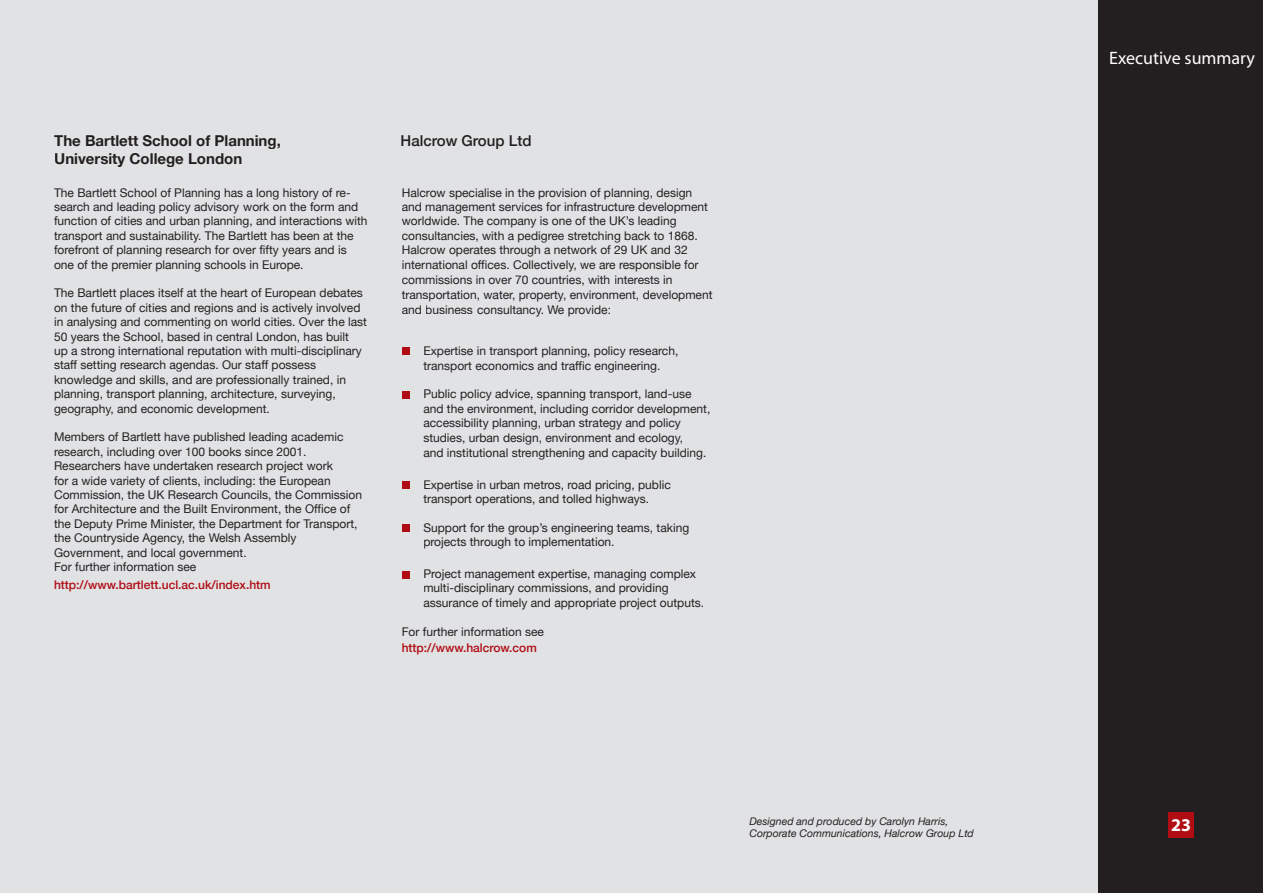
<style>
.page{position:relative;width:1263px;height:893px;background:#fff}
.page>*{position:absolute;margin:0;border:0;box-sizing:border-box;transform-origin:0 0}
.t1{font:18px "Myriad";color:#fff}
.t2{font:700 18px "Myriad";color:#fff}
.t3{font:700 15px/18px "Helvetica Neue";color:#231f20}
.t4{font:500 15px "Helvetica Neue";color:#231f20}
.t5{font:12px/14.4px "Helvetica Neue";color:#231f20}
.t6{font:500 12px "Helvetica Neue";color:#af0c14}
.t7{font:italic 10.5px/12.6px "Helvetica Neue";color:#231f20}
</style>
<div class="page">
<div style="left:1105px;top:0;width:158px;height:893px;background:#231f20"></div>
<div style="left:1168px;top:812px;width:26px;height:26px;background:#af0c14"></div>
<div style="left:0;top:0;width:1099px;height:893px;background:#e1e2e4"></div>
<div style="left:402px;top:347px;width:8px;height:8px;background:#af0c14"></div>
<div style="left:402px;top:391px;width:8px;height:8px;background:#af0c14"></div>
<div style="left:402px;top:524px;width:8px;height:8px;background:#af0c14"></div>
<div style="left:402px;top:481px;width:8px;height:8px;background:#af0c14"></div>
<div style="left:402px;top:570px;width:8px;height:8px;background:#af0c14"></div>
<div style="left:1099px;top:0;width:6px;height:893px;background:#231f20"></div>
<p class="t3" style="left:54px;top:131px;width:228px">The Bartlett School of Planning,<br>University College London</p>
<p class="t5" style="left:54px;top:185px;width:315px">The Bartlett School of Planning has a long history of re&shy;search and leading policy advisory work on the form and function of cities and urban planning, and interactions with transport and sustainability. The Bartlett has been at the forefront of planning research for over fifty years and is one of the premier planning schools in Europe.</p>
<p class="t5" style="left:54px;top:286px;width:314px">The Bartlett places itself at the heart of European debates on the future of cities and regions and is actively involved in analysing and commenting on world cities. Over the last 50 years the School, based in central London, has built<br>up a strong international reputation with multi-disciplinary staff setting research agendas. Our staff possess knowledge and skills, and are professionally trained, in planning, transport planning, architecture, surveying, geography, and economic development.</p>
<p class="t5" style="left:54px;top:430px;width:310px">Members of Bartlett have published leading academic research, including over 100 books since 2001.<br>Researchers have undertaken research project work<br>for a wide variety of clients, including: the European Commission, the UK Research Councils, the Commission for Architecture and the Built Environment, the Office of the Deputy Prime Minister, the Department for Transport, the Countryside Agency, the Welsh Assembly Government, and local government.<br>For further information see</p>
<p class="t6" style="left:54px;top:578px;width:218px">http://www.bartlett.ucl.ac.uk/index.htm</p>
<p class="t4" style="left:401px;top:132px;width:132px">Halcrow Group Ltd</p>
<p class="t5" style="left:402px;top:185px;width:312px">Halcrow specialise in the provision of planning, design and management services for infrastructure development worldwide. The company is one of the UK’s leading consultancies, with a pedigree stretching back to 1868.<br>Halcrow operates through a network of 29 UK and 32 international offices. Collectively, we are responsible for commissions in over 70 countries, with interests in transportation, water, property, environment, development and business consultancy. We provide:</p>
<p class="t5" style="left:423px;top:344px;width:256px">Expertise in transport planning, policy research, transport economics and traffic engineering.</p>
<p class="t5" style="left:423px;top:387px;width:288px">Public policy advice, spanning transport, land-use and the environment, including corridor development, accessibility planning, urban strategy and policy studies, urban design, environment and ecology,<br>and institutional strengthening and capacity building.</p>
<p class="t5" style="left:423px;top:477px;width:249px">Expertise in urban metros, road pricing, public transport operations, and tolled highways.</p>
<p class="t5" style="left:423px;top:521px;width:267px;line-height:13.5px">Support for the group’s engineering teams, taking projects through to implementation.</p>
<p class="t5" style="left:423px;top:566px;width:282px">Project management expertise, managing complex multi-disciplinary commissions, and providing assurance of timely and appropriate project outputs.</p>
<p class="t5" style="left:402px;top:624px;width:144px">For further information see</p>
<p class="t6" style="left:402px;top:641px;width:137px">http://www.halcrow.com</p>
<p class="t7" style="left:749px;top:814px;width:226px">Designed and produced by Carolyn Harris,<br>Corporate Communications, Halcrow Group Ltd</p>
<h1 class="t1" style="left:1109px;top:49px;width:147px">Executive summary</h1>
<h1 class="t2" style="left:1171px;top:815px;width:21px">23</h1>
</div>
